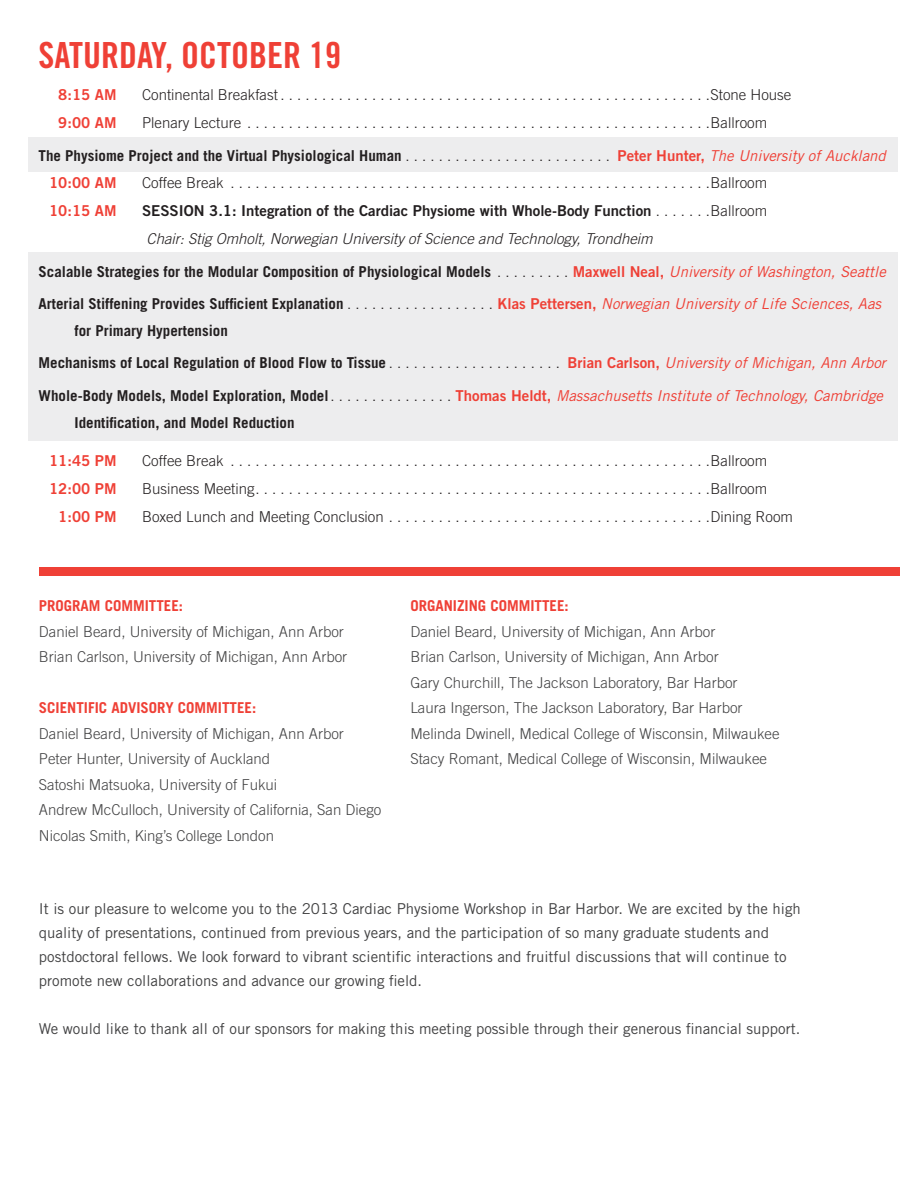
<style>
.page{position:relative;width:918px;height:1188px;background:#fff}
.page>*{position:absolute;margin:0;border:0;box-sizing:border-box;transform-origin:0 0}
.t1{font:36px "Trade Gothic Bold Cond Twenty";color:#ef4036}
.t2{font:300 15px/32.4px "Trade Gothic";color:#231f20}
.t3{font:700 15px/32.4px "Trade Gothic";color:#231f20}
.t4{font:300 15px/25.5px "Trade Gothic";color:#414142}
.t5{font:15px/24px "Trade Gothic";color:#414142}
.t6{font:15px "Trade Gothic Bold Two";color:#231f20}
.t7{font:700 15px "Trade Gothic";color:#ef4036}
.t8{font:15px "Trade Gothic Bold Two";color:#ef4036}
.s1{font-weight:700}
.s2{font-family:"Trade Gothic Bold Two";font-weight:400;color:#ef4036}
.s3{font-weight:400;font-style:italic;color:#ef4036}
.s4{font-family:"Trade Gothic";font-weight:300}
.s5{font-weight:300;font-style:italic}
.s6{font-weight:300}
</style>
<div class="page">
<div style="left:28px;top:253px;width:869px;height:188px;background:#ededee"></div>
<div style="left:28px;top:137px;width:870px;height:34px;background:#ededee"></div>
<div style="left:39px;top:568px;width:860px;height:8px;background:#ef4036"></div>
<h1 class="t1" style="left:39px;top:42px;width:304px">SATURDAY, OCTOBER 19</h1>
<p class="t8" style="left:58px;top:89px;width:60px">8:15 AM</p>
<p class="t2" style="left:142px;top:80px;width:651px">Continental Breakfast ....................................................Stone House</p>
<p class="t8" style="left:58px;top:117px;width:60px">9:00 AM</p>
<p class="t2" style="left:39px;top:108px;width:849px;text-indent:103px">Plenary Lecture ........................................................Ballroom<br><span class="s1">The Physiome Project and the Virtual Physiological Human</span> . . . . . . . . . . . . . . . . . . . . . . . . . <span class="s2">Peter Hunter,</span> <span class="s3">The University of Auckland</span></p>
<p class="t8" style="left:49px;top:178px;width:69px">10:00 AM</p>
<p class="t2" style="left:142px;top:168px;width:627px">Coffee Break ..........................................................Ballroom</p>
<p class="t8" style="left:49px;top:205px;width:69px">10:15 AM</p>
<p class="t6" style="left:142px;top:205px;width:627px">SESSION 3.1: Integration of the Cardiac Physiome with Whole-Body Function <span class="s4">. . . . . . .Ballroom</span></p>
<p class="t3" style="left:39px;top:224px;width:849px;text-indent:108px"><span class="s5">Chair: Stig Omholt, Norwegian University of Science and Technology, Trondheim<br></span>Scalable Strategies for the Modular Composition of Physiological Models <span class="s6">. . . . . . . . .</span> <span class="s2">Maxwell Neal,</span> <span class="s3">University of Washington, Seattle<br></span>Arterial Stiffening Provides Sufficient Explanation <span class="s6">. . . . . . . . . . . . . . . . . .</span> <span class="s2">Klas Pettersen,</span> <span class="s3">Norwegian University of Life Sciences, Aas</span></p>
<p class="t3" style="left:39px;top:316px;width:849px;text-indent:36px">for Primary Hypertension<br>Mechanisms of Local Regulation of Blood Flow to Tissue <span class="s6">. . . . . . . . . . . . . . . . . . . . .</span> <span class="s2">Brian Carlson,</span> <span class="s3">University of Michigan, Ann Arbor<br></span>Whole-Body Models, Model Exploration, Model <span class="s6">. . . . . . . . . . . . . . .</span> <span class="s2">Thomas Heldt,</span> <span class="s3">Massachusetts Institute of Technology, Cambridge</span></p>
<p class="t3" style="left:75px;top:408px;width:222px">Identification, and Model Reduction</p>
<p class="t8" style="left:49px;top:455px;width:69px">11:45 PM</p>
<p class="t2" style="left:142px;top:446px;width:627px">Coffee Break ..........................................................Ballroom</p>
<p class="t8" style="left:49px;top:483px;width:69px">12:00 PM</p>
<p class="t2" style="left:142px;top:474px;width:627px">Business Meeting .......................................................Ballroom</p>
<p class="t8" style="left:58px;top:511px;width:60px">1:00 PM</p>
<p class="t2" style="left:142px;top:502px;width:653px">Boxed Lunch and Meeting Conclusion .......................................Dining Room</p>
<p class="t7" style="left:39px;top:601px;width:146px">PROGRAM COMMITTEE:</p>
<p class="t4" style="left:39px;top:620px;width:310px">Daniel Beard, University of Michigan, Ann Arbor<br>Brian Carlson, University of Michigan, Ann Arbor</p>
<p class="t7" style="left:39px;top:703px;width:219px">SCIENTIFIC ADVISORY COMMITTEE:</p>
<p class="t4" style="left:39px;top:722px;width:344px">Daniel Beard, University of Michigan, Ann Arbor<br>Peter Hunter, University of Auckland<br>Satoshi Matsuoka, University of Fukui<br>Andrew McCulloch, University of California, San Diego Nicolas Smith, King’s College London</p>
<p class="t7" style="left:410px;top:600px;width:160px">ORGANIZING COMMITTEE:</p>
<p class="t4" style="left:410px;top:620px;width:371px">Daniel Beard, University of Michigan, Ann Arbor<br>Brian Carlson, University of Michigan, Ann Arbor<br>Gary Churchill, The Jackson Laboratory, Bar Harbor<br>Laura Ingerson, The Jackson Laboratory, Bar Harbor Melinda Dwinell, Medical College of Wisconsin, Milwaukee Stacy Romant, Medical College of Wisconsin, Milwaukee</p>
<p class="t5" style="left:39px;top:898px;width:764px">It is our pleasure to welcome you to the 2013 Cardiac Physiome Workshop in Bar Harbor. We are excited by the high quality of presentations, continued from previous years, and the participation of so many graduate students and postdoctoral fellows. We look forward to vibrant scientific interactions and fruitful discussions that will continue to promote new collaborations and advance our growing field.</p>
<p class="t5" style="left:39px;top:1018px;width:763px">We would like to thank all of our sponsors for making this meeting possible through their generous financial support.</p>
</div>
